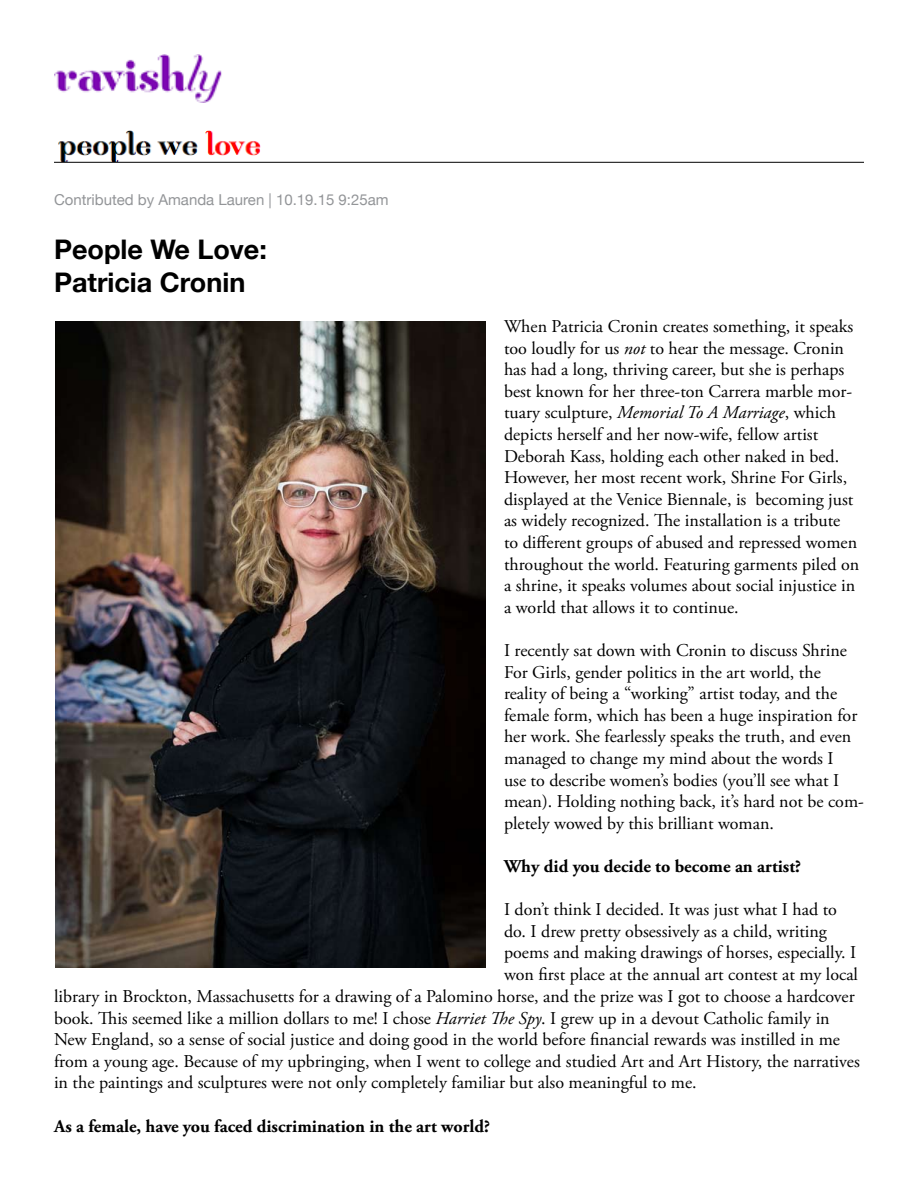
<style>
.page{position:relative;width:918px;height:1188px;background:#fff}
.page>*{position:absolute;margin:0;border:0;box-sizing:border-box;transform-origin:0 0}
.t1{font:700 27px/32.4px "Helvetica Neue";color:#000}
.t2{font:18px/21.6px "Adobe Garamond Pro";color:#000}
.t3{font:700 18px "Adobe Garamond Pro";color:#000}
.t4{font:15px "Helvetica Neue";color:#939598}
.s1{font-style:italic}
</style>
<div class="page">
<img style="left:54px;top:130px;width:209px;height:32px">
<hr style="left:54px;top:162px;width:810px;height:1px;background:#000">
<img style="left:55px;top:321px;width:431px;height:647px">
<img style="left:54px;top:54px;width:168px;height:48px">
<p class="t4" style="left:54px;top:191px;width:336px">Contributed by Amanda Lauren | 10.19.15 9:25am</p>
<h1 class="t1" style="left:54px;top:233px;width:214px">People We Love:<br>Patricia Cronin</h1>
<p class="t2" style="left:504px;top:316px;width:357px">When Patricia Cronin creates something, it speaks too loudly for us <span class="s1">not</span> to hear the message. Cronin has had a long, thriving career, but she is perhaps best known for her three-ton Carrera marble mor&shy;tuary sculpture, <span class="s1">Memorial To A Marriage</span>, which depicts herself and her now-wife, fellow artist Deborah Kass, holding each other naked in bed.<br>However, her most recent work, Shrine For Girls, displayed at the Venice Biennale, is becoming just as widely recognized. The installation is a tribute<br>to different groups of abused and repressed women throughout the world. Featuring garments piled on a shrine, it speaks volumes about social injustice in a world that allows it to continue.</p>
<p class="t2" style="left:504px;top:640px;width:361px">I recently sat down with Cronin to discuss Shrine For Girls, gender politics in the art world, the reality of being a “working” artist today, and the female form, which has been a huge inspiration for her work. She fearlessly speaks the truth, and even managed to change my mind about the words I<br>use to describe women’s bodies (you’ll see what I mean). Holding nothing back, it’s hard not be com&shy;pletely wowed by this brilliant woman.</p>
<p class="t3" style="left:504px;top:856px;width:299px">Why did you decide to become an artist?</p>
<p class="t2" style="left:504px;top:899px;width:334px">I don’t think I decided. It was just what I had to</p>
<p class="t2" style="left:504px;top:921px;width:325px">do. I drew pretty obsessively as a child, writing</p>
<p class="t2" style="left:504px;top:943px;width:354px">poems and making drawings of horses, especially. I</p>
<p class="t2" style="left:504px;top:964px;width:356px">won first place at the annual art contest at my local</p>
<p class="t2" style="left:54px;top:986px;width:802px">library in Brockton, Massachusetts for a drawing of a Palomino horse, and the prize was I got to choose a hardcover</p>
<p class="t2" style="left:54px;top:1008px;width:777px">book. This seemed like a million dollars to me! I chose <span class="s1">Harriet The Spy</span>. I grew up in a devout Catholic family in</p>
<p class="t2" style="left:54px;top:1029px;width:788px">New England, so a sense of social justice and doing good in the world before financial rewards was instilled in me</p>
<p class="t2" style="left:54px;top:1051px;width:807px">from a young age. Because of my upbringing, when I went to college and studied Art and Art History, the narratives</p>
<p class="t2" style="left:54px;top:1073px;width:644px">in the paintings and sculptures were not only completely familiar but also meaningful to me.</p>
<p class="t3" style="left:54px;top:1115px;width:438px">As a female, have you faced discrimination in the art world?</p>
</div>
